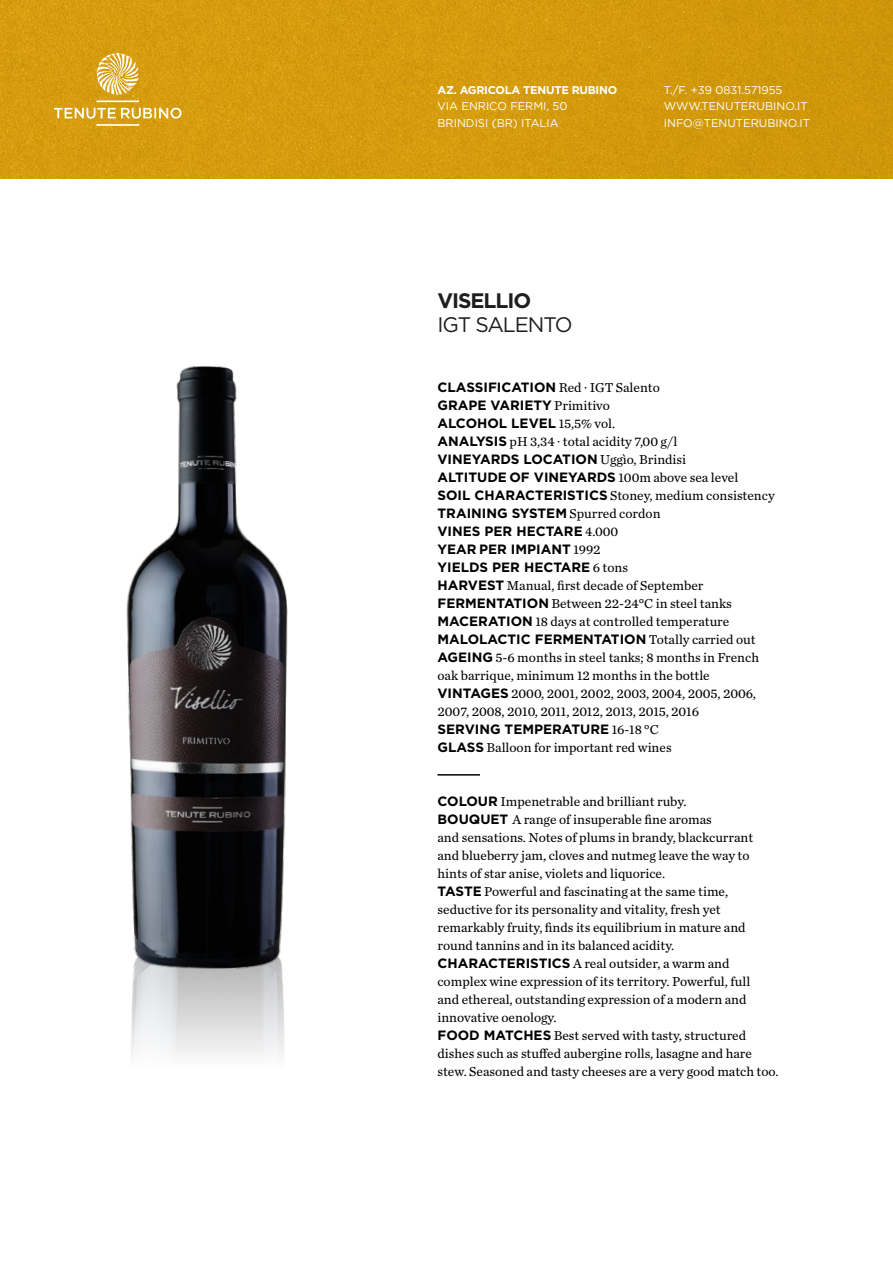
<style>
.page{position:relative;width:893px;height:1263px;background:#fff}
.page>*{position:absolute;margin:0;border:0;box-sizing:border-box;transform-origin:0 0}
.t1{font:21px "Gotham";letter-spacing:-.05em;color:#1e1e1e}
.t2{font:700 21px "Gotham";letter-spacing:-.05em;color:#1e1e1e}
.t3{font:13.5px/18px "Chronicle Text G2";color:#000}
.t4{font:700 13.5px "Gotham";color:#000}
.t5{font:11.25px/16.5px "Gotham";color:#fff}
.t6{font:700 11.25px "Gotham";letter-spacing:-.025em;color:#fff}
.s1{font-family:"Chronicle Text G2";font-weight:400}
.s2{font-family:"Gotham";font-weight:700}
</style>
<div class="page">
<img style="left:0;top:0;width:893px;height:179px">
<svg style="left:54px;top:53px;width:128px;height:73px;background:#dbaa31"></svg>
<hr style="left:437px;top:774px;width:43px;height:2px;background:#000">
<img style="left:131px;top:979px;width:153px;height:76px">
<img style="left:126px;top:366px;width:162px;height:613px">
<p class="t6" style="left:437px;top:82px;width:181px">AZ. AGRICOLA TENUTE RUBINO</p>
<p class="t5" style="left:437px;top:98px;width:132px">VIA ENRICO FERMI, 50<br>BRINDISI (BR) ITALIA</p>
<p class="t5" style="left:664px;top:81px;width:148px">T./F. +39 0831.571955<br>WWW.TENUTERUBINO.IT<br>INFO@TENUTERUBINO.IT</p>
<p class="t2" style="left:437px;top:287px;width:95px">VISELLIO</p>
<p class="t1" style="left:437px;top:311px;width:137px">IGT SALENTO</p>
<p class="t4" style="left:437px;top:378px;width:224px">CLASSIFICATION <span class="s1">Red · IGT Salento</span></p>
<p class="t4" style="left:437px;top:396px;width:174px">GRAPE VARIETY <span class="s1">Primitivo</span></p>
<p class="t4" style="left:437px;top:414px;width:179px">ALCOHOL LEVEL <span class="s1">15,5% vol.</span></p>
<p class="t3" style="left:437px;top:431px;width:241px"><span class="s2">ANALYSIS</span> pH 3,34 · total acidity 7,00 g/l</p>
<p class="t4" style="left:437px;top:450px;width:250px">VINEYARDS LOCATION <span class="s1">Uggìo, Brindisi</span></p>
<p class="t4" style="left:437px;top:468px;width:302px">ALTITUDE OF VINEYARDS <span class="s1">100m above sea level</span></p>
<p class="t3" style="left:437px;top:485px;width:339px"><span class="s2">SOIL CHARACTERISTICS</span> Stoney, medium consistency</p>
<p class="t4" style="left:437px;top:504px;width:225px">TRAINING SYSTEM <span class="s1">Spurred cordon</span></p>
<p class="t4" style="left:437px;top:522px;width:182px">VINES PER HECTARE <span class="s1">4.000</span></p>
<p class="t4" style="left:437px;top:540px;width:165px">YEAR PER IMPIANT <span class="s1">1992</span></p>
<p class="t4" style="left:437px;top:558px;width:192px">YIELDS PER HECTARE <span class="s1">6 tons</span></p>
<p class="t3" style="left:437px;top:575px;width:267px"><span class="s2">HARVEST</span> Manual, first decade of September</p>
<p class="t3" style="left:437px;top:593px;width:296px"><span class="s2">FERMENTATION</span> Between 22-24°C in steel tanks</p>
<p class="t3" style="left:437px;top:611px;width:293px"><span class="s2">MACERATION</span> 18 days at controlled temperature</p>
<p class="t4" style="left:437px;top:630px;width:320px">MALOLACTIC FERMENTATION <span class="s1">Totally carried out</span></p>
<p class="t3" style="left:437px;top:647px;width:323px"><span class="s2">AGEING</span> 5-6 months in steel tanks; 8 months in French oak barrique, minimum 12 months in the bottle</p>
<p class="t3" style="left:437px;top:683px;width:320px"><span class="s2">VINTAGES</span> 2000, 2001, 2002, 2003, 2004, 2005, 2006,<br>2007, 2008, 2010, 2011, 2012, 2013, 2015, 2016</p>
<p class="t4" style="left:437px;top:720px;width:223px">SERVING TEMPERATURE <span class="s1">16-18 °C</span></p>
<p class="t3" style="left:437px;top:737px;width:236px"><span class="s2">GLASS</span> Balloon for important red wines</p>
<p class="t3" style="left:437px;top:791px;width:250px"><span class="s2">COLOUR</span> Impenetrable and brilliant ruby.</p>
<p class="t3" style="left:437px;top:809px;width:317px"><span class="s2">BOUQUET</span> A range of insuperable fine aromas<br>and sensations. Notes of plums in brandy, blackcurrant and blueberry jam, cloves and nutmeg leave the way to hints of star anise, violets and liquorice.</p>
<p class="t3" style="left:437px;top:881px;width:310px"><span class="s2">TASTE</span> Powerful and fascinating at the same time, seductive for its personality and vitality, fresh yet remarkably fruity, finds its equilibrium in mature and round tannins and in its balanced acidity.</p>
<p class="t3" style="left:437px;top:953px;width:314px"><span class="s2">CHARACTERISTICS</span> A real outsider, a warm and complex wine expression of its territory. Powerful, full and ethereal, outstanding expression of a modern and innovative oenology.</p>
<p class="t3" style="left:437px;top:1025px;width:342px"><span class="s2">FOOD MATCHES</span> Best served with tasty, structured dishes such as stuffed aubergine rolls, lasagne and hare stew. Seasoned and tasty cheeses are a very good match too.</p>
</div>
